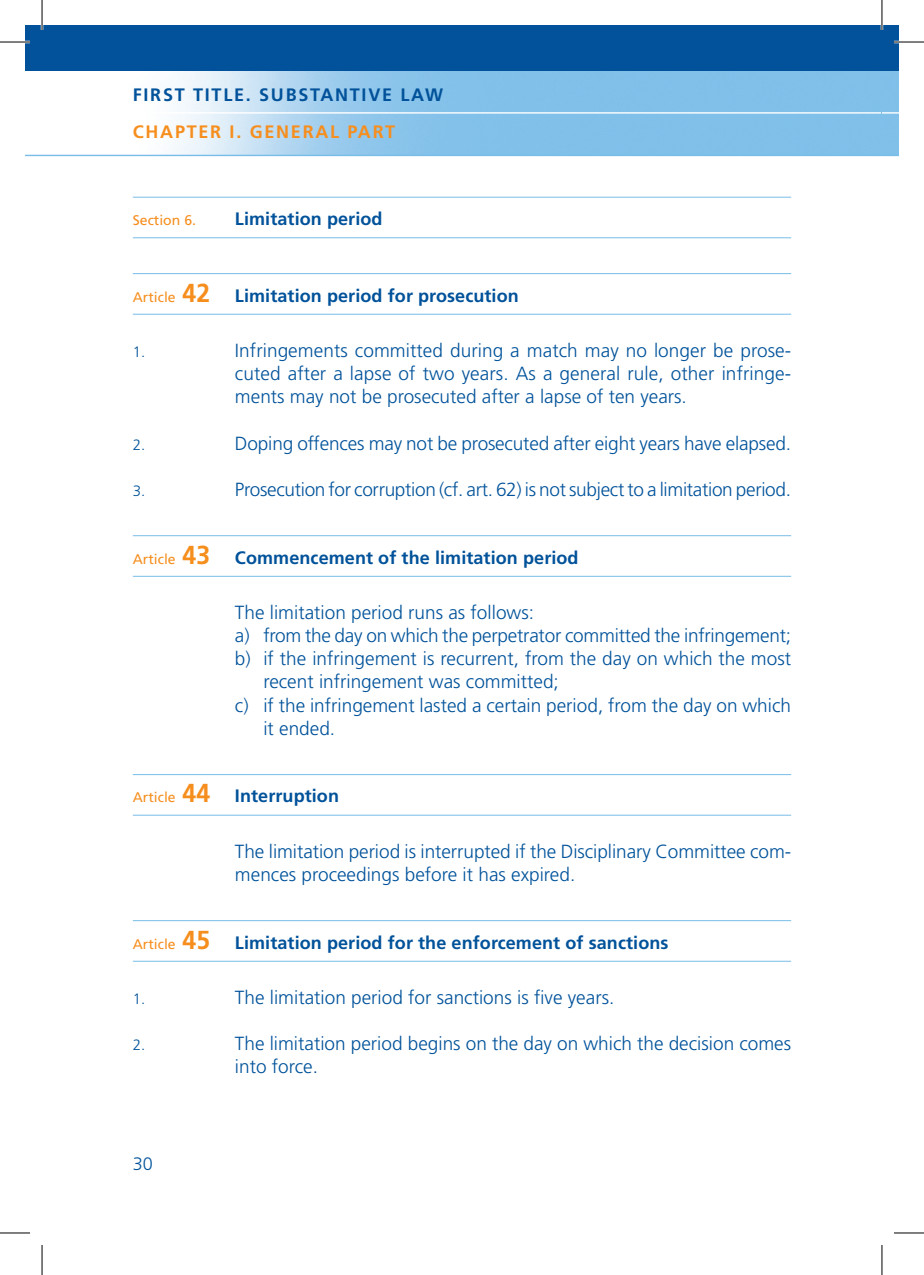
<style>
.page{position:relative;width:924px;height:1275px;background:#fff}
.page>*{position:absolute;margin:0;border:0;box-sizing:border-box;transform-origin:0 0}
.t1{font:300 19px/23.2px "Frutiger";color:#01529a}
.t2{font:700 18px "Frutiger";letter-spacing:.005em;color:#01529a}
.t3{font:700 18px "Frutiger";letter-spacing:.095em;color:#01529a}
.t4{font:700 18px "Frutiger";letter-spacing:.095em;color:#f68e1e}
.t5{font:300 18px "Frutiger";color:#01529a}
.t6{font:300 15px "Frutiger";color:#01529a}
.t7{font:14px "Frutiger";color:#f68e1e}
.s1{font-weight:700;font-size:26px}
</style>
<div class="page">
<img style="left:25px;top:70px;width:873px;height:85px">
<div style="left:25px;top:25px;width:856px;height:45px;background:#01529a"></div>
<hr style="left:25px;top:112px;width:856px;height:2px;background:#fff">
<hr style="left:25px;top:155px;width:856px;height:1px;background:#78bde8">
<div style="left:881px;top:25px;width:17px;height:45px;background:#01529a"></div>
<svg style="left:881px;top:112px;width:17px;height:2px"></svg>
<svg style="left:881px;top:155px;width:17px;height:1px"></svg>
<hr style="left:133px;top:197px;width:657px;height:1px;background:#78bde8">
<hr style="left:133px;top:237px;width:657px;height:1px;background:#78bde8">
<hr style="left:133px;top:273px;width:657px;height:1px;background:#78bde8">
<hr style="left:133px;top:314px;width:657px;height:1px;background:#78bde8">
<hr style="left:133px;top:535px;width:657px;height:1px;background:#78bde8">
<hr style="left:133px;top:576px;width:657px;height:1px;background:#78bde8">
<hr style="left:133px;top:774px;width:657px;height:1px;background:#78bde8">
<hr style="left:133px;top:814px;width:657px;height:1px;background:#78bde8">
<hr style="left:133px;top:920px;width:657px;height:1px;background:#78bde8">
<hr style="left:133px;top:960px;width:657px;height:1px;background:#78bde8">
<hr style="left:0;top:41px;width:30px;height:2px;background:#fff">
<hr style="left:893px;top:41px;width:30px;height:2px;background:#fff">
<hr style="left:41px;top:0;width:2px;height:30px;background:#fff">
<hr style="left:880px;top:0;width:2px;height:30px;background:#fff">
<hr style="left:0;top:42px;width:30px;height:1px;background:#000">
<hr style="left:893px;top:42px;width:30px;height:1px;background:#000">
<hr style="left:0;top:1232px;width:30px;height:1px;background:#000">
<hr style="left:893px;top:1232px;width:30px;height:1px;background:#000">
<hr style="left:42px;top:0;width:1px;height:30px;background:#000">
<hr style="left:42px;top:1245px;width:1px;height:30px;background:#000">
<hr style="left:881px;top:0;width:1px;height:30px;background:#000">
<hr style="left:881px;top:1245px;width:1px;height:30px;background:#000">
<p class="t3" style="left:133px;top:87px;width:312px">FIRST TITLE. SUBSTANTIVE LAW</p>
<p class="t4" style="left:133px;top:124px;width:264px">CHAPTER I. GENERAL PART</p>
<p class="t7" style="left:133px;top:214px;width:65px">Section 6.</p>
<p class="t2" style="left:235px;top:211px;width:149px">Limitation period</p>
<p class="t7" style="left:133px;top:291px;width:79px">Article <span class="s1">42</span></p>
<p class="t2" style="left:235px;top:288px;width:285px">Limitation period for prosecution</p>
<p class="t6" style="left:133px;top:345px;width:14px">1.</p>
<p class="t1" style="left:235px;top:340px;width:557px;text-align:justify">Infringements committed during a match may no longer be prose&shy;cuted after a lapse of two years. As a general rule, other infringe&shy;ments may not be prosecuted after a lapse of ten years.</p>
<p class="t6" style="left:133px;top:438px;width:14px">2.</p>
<p class="t1" style="left:235px;top:433px;width:557px">Doping offences may not be prosecuted after eight years have elapsed.</p>
<p class="t6" style="left:133px;top:485px;width:14px">3.</p>
<p class="t1" style="left:235px;top:479px;width:557px">Prosecution for corruption (cf. art. 62) is not subject to a limitation period.</p>
<p class="t7" style="left:133px;top:553px;width:79px">Article <span class="s1">43</span></p>
<p class="t2" style="left:235px;top:550px;width:345px">Commencement of the limitation period</p>
<p class="t1" style="left:235px;top:602px;width:300px">The limitation period runs as follows:</p>
<p class="t1" style="left:235px;top:625px;width:557px">a) from the day on which the perpetrator committed the infringement;</p>
<p class="t1" style="left:235px;top:648px;width:557px">b) if the infringement is recurrent, from the day on which the most</p>
<p class="t1" style="left:263px;top:671px;width:297px">recent infringement was committed;</p>
<p class="t1" style="left:235px;top:695px;width:557px">c) if the infringement lasted a certain period, from the day on which</p>
<p class="t1" style="left:263px;top:718px;width:73px">it ended.</p>
<p class="t7" style="left:133px;top:792px;width:79px">Article <span class="s1">44</span></p>
<p class="t2" style="left:235px;top:789px;width:106px">Interruption</p>
<p class="t1" style="left:235px;top:841px;width:557px">The limitation period is interrupted if the Disciplinary Committee com&shy;mences proceedings before it has expired.</p>
<p class="t7" style="left:133px;top:938px;width:79px">Article <span class="s1">45</span></p>
<p class="t2" style="left:235px;top:935px;width:435px">Limitation period for the enforcement of sanctions</p>
<p class="t6" style="left:133px;top:992px;width:14px">1.</p>
<p class="t1" style="left:235px;top:987px;width:380px">The limitation period for sanctions is five years.</p>
<p class="t6" style="left:133px;top:1039px;width:14px">2.</p>
<p class="t1" style="left:235px;top:1033px;width:557px">The limitation period begins on the day on which the decision comes into force.</p>
<p class="t5" style="left:133px;top:1156px;width:22px">30</p>
</div>
